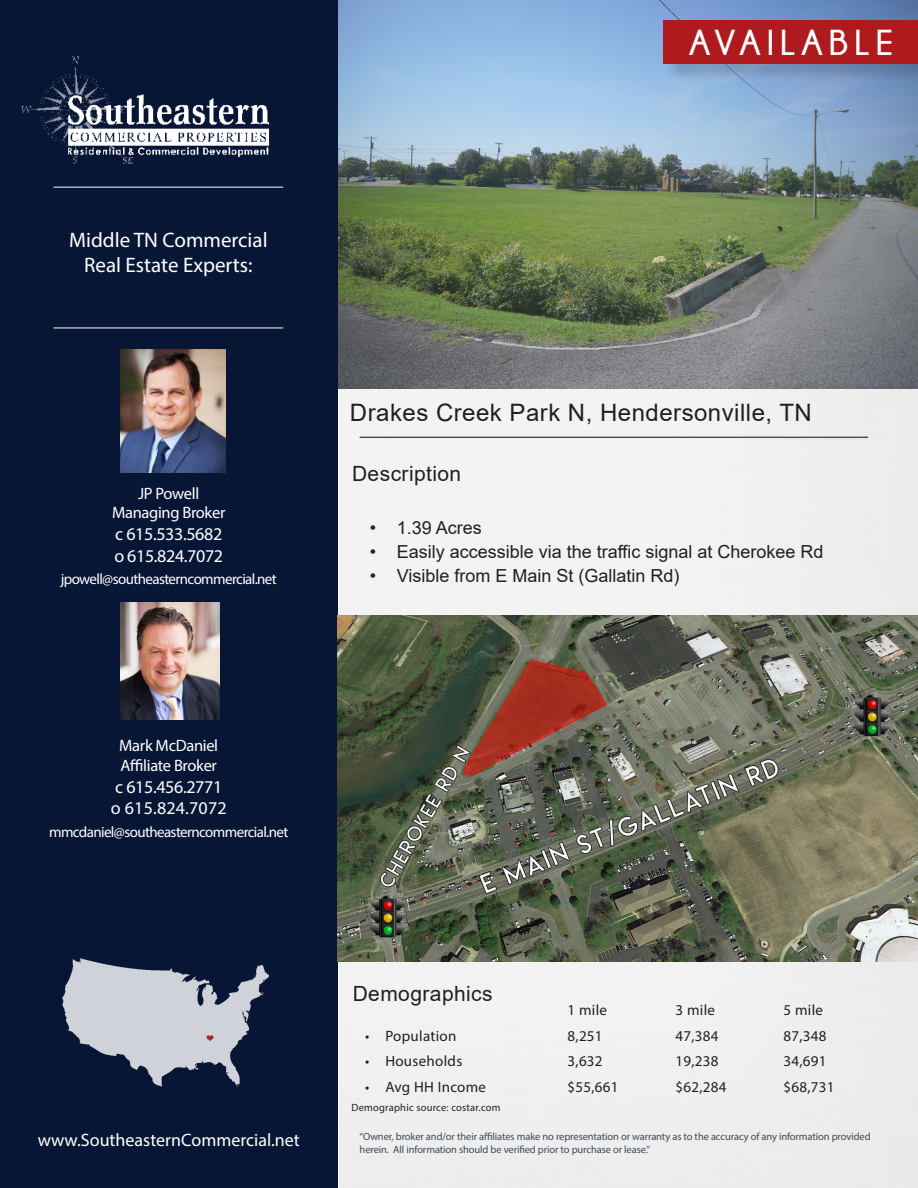
<style>
.page{position:relative;width:918px;height:1188px;background:#fff}
.page>*{position:absolute;margin:0;border:0;box-sizing:border-box;transform-origin:0 0}
.t1{font:700 36px "Champagne&Limousines";letter-spacing:.17em;color:#fff}
.t2{font:24px "Arial";letter-spacing:.02em;color:#231f20}
.t3{font:21px "Myriad Pro";color:#fff}
.t4{font:21px "Arial";letter-spacing:.02em;color:#231f20}
.t5{font:18px "Arial";color:#231f20}
.t6{font:18px "Myriad Pro";color:#fff}
.t7{font:18px "Myriad Pro";letter-spacing:-.02em;color:#fff}
.t8{font:16.5px "Myriad Pro";letter-spacing:-.02em;color:#fff}
.t9{font:15px "Myriad Pro";letter-spacing:.02em;color:#231f20}
.t10{font:15px "Myriad Pro";letter-spacing:-.04em;color:#fff}
.t11{font:10.5px/12.6px "Myriad Pro";letter-spacing:-.01em;color:#3e4955}
.t12{font:10.5px "Myriad Pro";letter-spacing:.02em;color:#231f20}
</style>
<div class="page">
<div style="left:339px;top:389px;width:579px;height:799px;background:#f1f1f1"></div>
<img style="left:338px;top:0;width:580px;height:389px">
<div style="left:0;top:0;width:338px;height:1188px;background:#081635"></div>
<div style="left:665px;top:23px;width:253px;height:60px;background:#231f20;opacity:.17"></div>
<div style="left:663px;top:21px;width:255px;height:43px;background:#ae1a1e"></div>
<img style="left:120px;top:350px;width:106px;height:122px">
<img style="left:21px;top:56px;width:263px;height:132px">
<img style="left:63px;top:959px;width:206px;height:127px">
<hr style="left:54px;top:327px;width:229px;height:2px;background:#fff">
<hr style="left:54px;top:187px;width:229px;height:1px;background:#fff">
<img style="left:338px;top:616px;width:580px;height:346px">
<img style="left:120px;top:603px;width:100px;height:116px">
<hr style="left:360px;top:437px;width:508px;height:1px;background:#000">
<p class="t1" style="left:689px;top:23px;width:206px">AVAILABLE</p>
<p class="t3" style="left:69px;top:227px;width:200px">Middle TN Commercial</p>
<p class="t3" style="left:84px;top:252px;width:170px">Real Estate Experts:</p>
<p class="t8" style="left:138px;top:483px;width:63px">JP Powell</p>
<p class="t8" style="left:112px;top:503px;width:115px">Managing Broker</p>
<p class="t7" style="left:115px;top:523px;width:108px">c 615.533.5682</p>
<p class="t7" style="left:114px;top:544px;width:110px">o 615.824.7072</p>
<p class="t10" style="left:61px;top:570px;width:218px">jpowell@southeasterncommercial.net</p>
<p class="t2" style="left:350px;top:396px;width:463px">Drakes Creek Park N, Hendersonville, TN</p>
<p class="t4" style="left:352px;top:460px;width:111px">Description</p>
<p class="t5" style="left:370px;top:515px;width:114px">• 1.39 Acres</p>
<p class="t5" style="left:370px;top:539px;width:455px">• Easily accessible via the traffic signal at Cherokee Rd</p>
<p class="t5" style="left:370px;top:563px;width:311px">• Visible from E Main St (Gallatin Rd)</p>
<p class="t8" style="left:119px;top:736px;width:100px">Mark McDaniel</p>
<p class="t8" style="left:120px;top:755px;width:98px">Affiliate Broker</p>
<p class="t7" style="left:115px;top:776px;width:108px">c 615.456.2771</p>
<p class="t6" style="left:111px;top:797px;width:117px">o 615.824.7072</p>
<p class="t10" style="left:49px;top:823px;width:241px">mmcdaniel@southeasterncommercial.net</p>
<p class="t6" style="left:38px;top:1129px;width:264px">www.SoutheasternCommercial.net</p>
<p class="t4" style="left:353px;top:979px;width:141px">Demographics</p>
<p class="t9" style="left:568px;top:1001px;width:41px">1 mile</p>
<p class="t9" style="left:676px;top:1001px;width:41px">3 mile</p>
<p class="t9" style="left:784px;top:1001px;width:41px">5 mile</p>
<p class="t9" style="left:365px;top:1026px;width:93px">• Population</p>
<p class="t9" style="left:568px;top:1026px;width:37px">8,251</p>
<p class="t9" style="left:676px;top:1026px;width:45px">47,384</p>
<p class="t9" style="left:784px;top:1026px;width:45px">87,348</p>
<p class="t9" style="left:365px;top:1052px;width:99px">• Households</p>
<p class="t9" style="left:568px;top:1052px;width:37px">3,632</p>
<p class="t9" style="left:676px;top:1052px;width:45px">19,238</p>
<p class="t9" style="left:784px;top:1052px;width:45px">34,691</p>
<p class="t9" style="left:365px;top:1077px;width:123px">• Avg HH Income</p>
<p class="t9" style="left:568px;top:1077px;width:53px">$55,661</p>
<p class="t9" style="left:676px;top:1077px;width:53px">$62,284</p>
<p class="t9" style="left:784px;top:1077px;width:53px">$68,731</p>
<p class="t12" style="left:352px;top:1101px;width:150px">Demographic source: costar.com</p>
<p class="t11" style="left:360px;top:1130px;width:512px">“Owner, broker and/or their affiliates make no representation or warranty as to the accuracy of any information provided herein. All information should be verified prior to purchase or lease.”</p>
</div>
